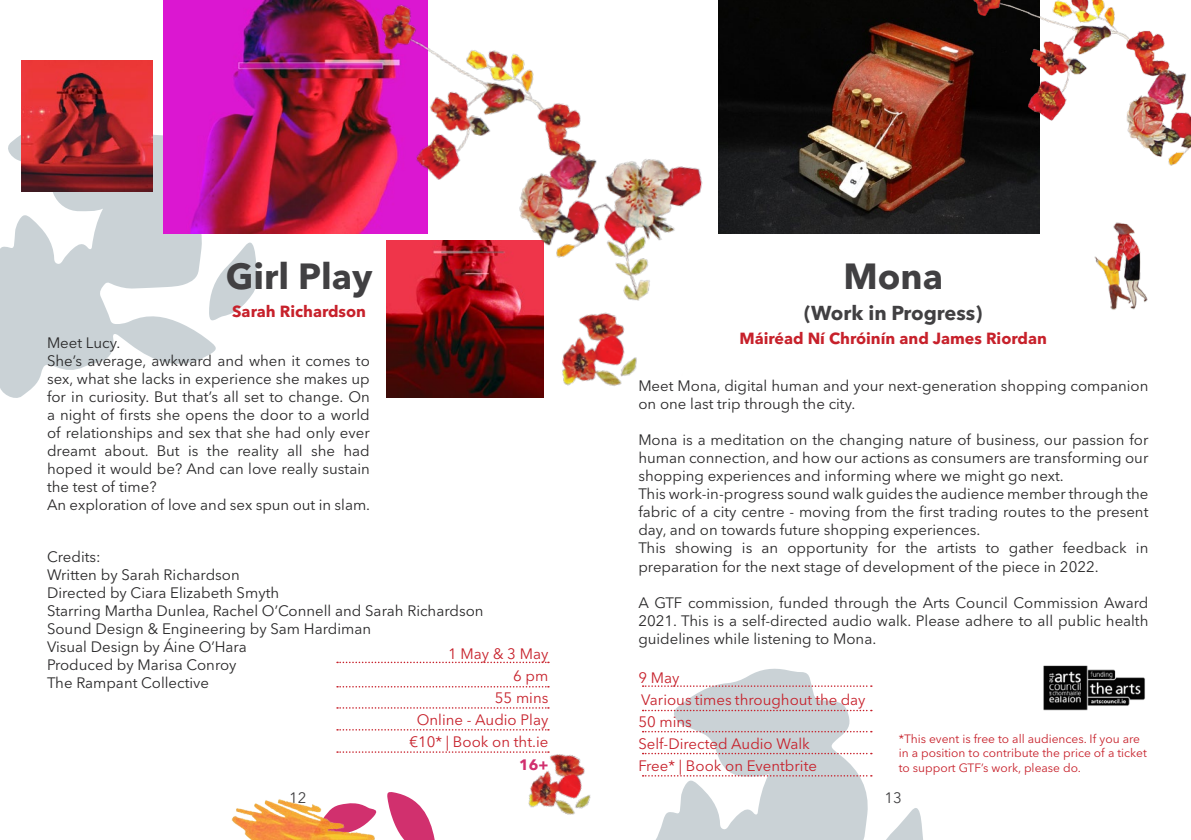
<style>
.page{position:relative;width:1191px;height:840px;background:#fff}
.page>*{position:absolute;margin:0;border:0;box-sizing:border-box;transform-origin:0 0}
.t1{font:700 36px "Avenir Next LT Pro";color:#414042}
.t2{font:700 20px "Avenir Next LT Pro";color:#414042}
.t3{font:700 16px "Avenir Next LT Pro";color:#c7212b}
.t4{font:15px/18px "Avenir Next LT Pro";color:#292829}
.t5{font:15px/22px "Avenir Next LT Pro";color:#c7212b;text-align:right}
.t6{font:15px "Avenir Next LT Pro";color:#414042}
.t7{font:700 15px "Avenir Next LT Pro";color:#d1306e}
.t8{font:12px/14px "Avenir Next LT Pro";color:#c7212b}
</style>
<div class="page">
<svg style="left:0;top:102px;width:216px;height:296px;fill:#cad2d6"></svg>
<svg style="left:209px;top:241px;width:49px;height:81px"></svg>
<svg style="left:642px;top:668px;width:231px;height:171px;fill:#cad2d6"></svg>
<svg style="left:887px;top:808px;width:36px;height:31px"></svg>
<svg style="left:418px;top:804px;width:17px;height:35px"></svg>
<img style="left:21px;top:60px;width:132px;height:132px">
<img style="left:164px;top:0;width:143px;height:234px">
<img style="left:307px;top:0;width:396px;height:398px">
<img style="left:516px;top:751px;width:75px;height:64px">
<img style="left:231px;top:792px;width:187px;height:47px">
<svg style="left:337px;top:661px;width:212px;height:1px"></svg>
<svg style="left:337px;top:686px;width:212px;height:1px"></svg>
<svg style="left:337px;top:707px;width:212px;height:1px"></svg>
<svg style="left:337px;top:729px;width:212px;height:1px"></svg>
<svg style="left:337px;top:751px;width:212px;height:1px"></svg>
<svg style="left:642px;top:685px;width:230px;height:1px"></svg>
<svg style="left:642px;top:709px;width:230px;height:1px"></svg>
<svg style="left:642px;top:730px;width:230px;height:2px"></svg>
<svg style="left:642px;top:752px;width:230px;height:1px"></svg>
<svg style="left:642px;top:774px;width:230px;height:2px"></svg>
<img style="left:1043px;top:665px;width:102px;height:46px">
<img style="left:718px;top:0;width:248px;height:234px">
<img style="left:1107px;top:281px;width:41px;height:29px">
<img style="left:966px;top:0;width:225px;height:281px">
<h1 class="t1" style="left:226px;top:254px;width:148px">Girl Play</h1>
<h1 class="t1" style="left:843px;top:254px;width:101px">Mona</h1>
<p class="t4" style="left:47px;top:334px;width:325px">Meet Lucy.<br>She’s average, awkward and when it comes to sex, what she lacks in experience she makes up for in curiosity. But that’s all set to change. On a night of firsts she opens the door to a world of relationships and sex that she had only ever dreamt about. But is the reality all she had hoped it would be? And can love really sustain the test of time?<br>An exploration of love and sex spun out in slam.</p>
<p class="t4" style="left:47px;top:547px;width:438px">Credits:<br>Written by Sarah Richardson<br>Directed by Ciara Elizabeth Smyth<br>Starring Martha Dunlea, Rachel O’Connell and Sarah Richardson<br>Sound Design &amp; Engineering by Sam Hardiman<br>Visual Design by Áine O’Hara<br>Produced by Marisa Conroy<br>The Rampant Collective</p>
<p class="t3" style="left:232px;top:301px;width:135px">Sarah Richardson</p>
<h2 class="t2" style="left:804px;top:301px;width:179px">(Work in Progress)</h2>
<p class="t3" style="left:739px;top:328px;width:309px">Máiréad Ní Chróinín and James Riordan</p>
<p class="t4" style="left:638px;top:377px;width:511px">Meet Mona, digital human and your next-generation shopping companion on one last trip through the city.</p>
<p class="t4" style="left:638px;top:431px;width:511px">Mona is a meditation on the changing nature of business, our passion for human connection, and how our actions as consumers are transforming our shopping experiences and informing where we might go next.<br>This work-in-progress sound walk guides the audience member through the fabric of a city centre - moving from the first trading routes to the present day, and on towards future shopping experiences.<br>This showing is an opportunity for the artists to gather feedback in preparation for the next stage of development of the piece in 2022.</p>
<p class="t4" style="left:638px;top:593px;width:511px;text-align:justify">A GTF commission, funded through the Arts Council Commission Award 2021. This is a self-directed audio walk. Please adhere to all public health guidelines while listening to Mona.</p>
<p class="t5" style="left:409px;top:642px;width:140px">1 May &amp; 3 May<br>6 pm<br>55 mins<br>Online - Audio Play €10* | Book on tht.ie</p>
<p class="t7" style="left:519px;top:754px;width:31px">16+</p>
<p class="t5" style="left:638px;top:666px;width:229px;text-align:left">9 May<br>Various times throughout the day<br>50 mins<br>Self-Directed Audio Walk<br>Free* | Book on Eventbrite</p>
<p class="t8" style="left:898px;top:731px;width:250px">*This event is free to all audiences. If you are in a position to contribute the price of a ticket to support GTF’s work, please do.</p>
<p class="t6" style="left:289px;top:788px;width:19px">12</p>
<p class="t6" style="left:884px;top:788px;width:19px">13</p>
</div>
